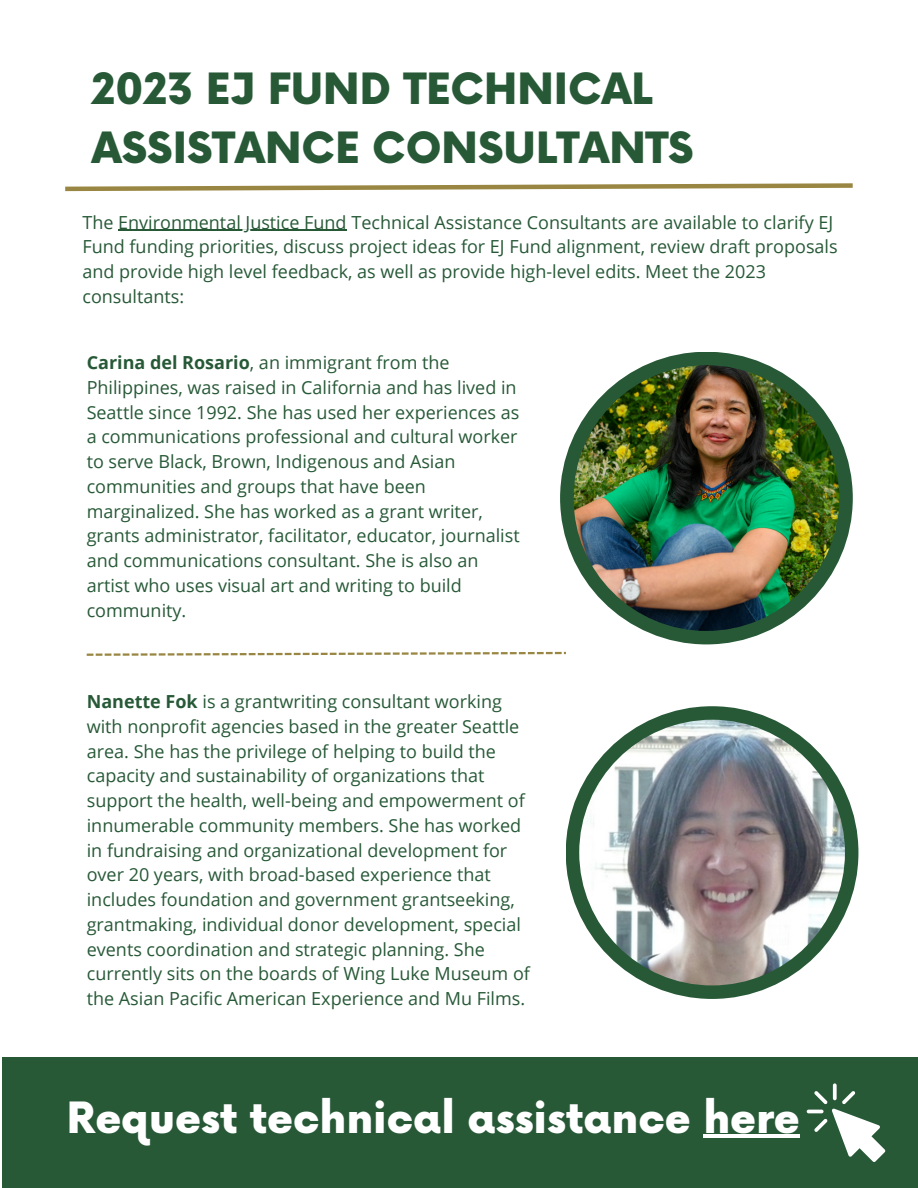
<style>
.page{position:relative;width:918px;height:1188px;background:#fff}
.page>*{position:absolute;margin:0;border:0;box-sizing:border-box;transform-origin:0 0}
.t1{font:900 42px/58.5px "Now";color:#275937}
.t2{font:900 42px "Now";color:#fff}
.t3{font:18px/24.8px "Open Sans";color:#275937}
.s1{font-weight:700}
</style>
<div class="page">
<div style="left:566px;top:706px;width:292px;height:293px;background:#275937;border-radius:50%"></div>
<img style="left:579px;top:720px;width:266px;height:265px;border-radius:50%">
<svg style="left:65px;top:183px;width:788px;height:9px"></svg>
<div style="left:560px;top:352px;width:293px;height:292px;background:#275937;border-radius:50%"></div>
<img style="left:574px;top:365px;width:265px;height:266px;border-radius:50%">
<svg style="left:87px;top:652px;width:479px;height:4px"></svg>
<div style="left:2px;top:1057px;width:916px;height:131px;background:#275937"></div>
<svg style="left:807px;top:1083px;width:78px;height:79px"></svg>
<hr style="left:118px;top:230px;width:229px;height:1px;background:#275937">
<hr style="left:703px;top:1135px;width:97px;height:3px;background:#fff">
<p class="t1" style="left:92px;top:62px;width:604px">2023 EJ FUND TECHNICAL<br>ASSISTANCE CONSULTANTS</p>
<p class="t3" style="left:83px;top:209px;width:757px">The Environmental Justice Fund Technical Assistance Consultants are available to clarify EJ Fund funding priorities, discuss project ideas for EJ Fund alignment, review draft proposals and provide high level feedback, as well as provide high-level edits. Meet the 2023 consultants:</p>
<p class="t3" style="left:87px;top:350px;width:435px"><span class="s1">Carina del Rosario</span>, an immigrant from the Philippines, was raised in California and has lived in Seattle since 1992. She has used her experiences as a communications professional and cultural worker to serve Black, Brown, Indigenous and Asian communities and groups that have been marginalized. She has worked as a grant writer, grants administrator, facilitator, educator, journalist and communications consultant. She is also an artist who uses visual art and writing to build community.</p>
<p class="t3" style="left:87px;top:689px;width:445px"><span class="s1">Nanette Fok</span> is a grantwriting consultant working with nonprofit agencies based in the greater Seattle area. She has the privilege of helping to build the capacity and sustainability of organizations that support the health, well-being and empowerment of innumerable community members. She has worked in fundraising and organizational development for over 20 years, with broad-based experience that includes foundation and government grantseeking, grantmaking, individual donor development, special events coordination and strategic planning. She currently sits on the boards of Wing Luke Museum of the Asian Pacific American Experience and Mu Films.</p>
<p class="t2" style="left:67px;top:1095px;width:735px">Request technical assistance here</p>
</div>
